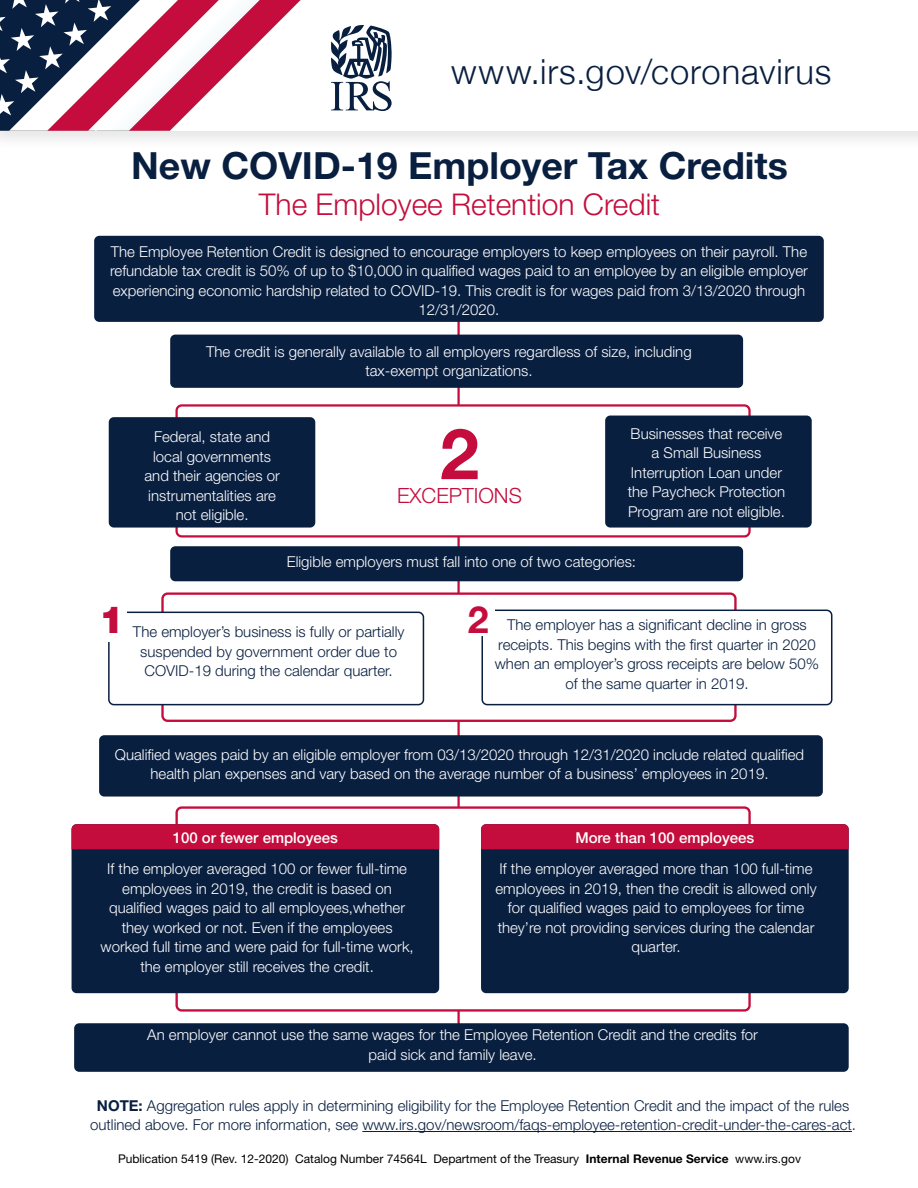
<style>
.page{position:relative;width:918px;height:1188px;background:#fff}
.page>*{position:absolute;margin:0;border:0;box-sizing:border-box;transform-origin:0 0}
.t1{font:700 70.5px "Helvetica Neue LT Std";color:#c40d3c}
.t2{font:700 37.5px "Helvetica Neue LT Std";color:#091f40}
.t3{font:900 37.5px "Helvetica Neue LT Std";color:#c40d3c}
.t4{font:700 37.5px "Helvetica Neue LT Std";color:#c40d3c}
.t5{font:300 34.5px "Helvetica Neue";letter-spacing:.025em;color:#091f40}
.t6{font:300 30px "Helvetica Neue LT Std";color:#c40d3c}
.t7{font:300 21px "Helvetica Neue LT Std";color:#c40d3c}
.t8{font:300 15px/19.5px "Helvetica Neue LT Std";color:#fff;text-align:center}
.t9{font:300 15px/19.5px "Helvetica Neue LT Std";color:#091f40;text-align:center}
.t10{font:500 15px "Helvetica Neue LT Std";color:#fff}
.t11{font:12px "Helvetica Neue LT Std";color:#000}
.s1{font-weight:700}
</style>
<div class="page">
<hr style="left:457px;top:286px;width:3px;height:771px;background:#c40d3c">
<div style="left:177px;top:808px;width:573px;height:202px;background:#fff;border-radius:5px"></div>
<div style="left:175px;top:806px;width:576px;height:206px;border:2px solid #c40d3c;border-radius:5px"></div>
<div style="left:163px;top:594px;width:572px;height:127px;background:#fff;border-radius:5px"></div>
<div style="left:161px;top:592px;width:576px;height:130px;border:2px solid #c40d3c;border-radius:5px"></div>
<div style="left:177px;top:405px;width:573px;height:131px;background:#fff;border-radius:5px"></div>
<div style="left:175px;top:404px;width:576px;height:134px;border:2px solid #c40d3c;border-radius:5px"></div>
<div style="left:109px;top:612px;width:314px;height:93px;background:#fff;border-radius:5px"></div>
<div style="left:108px;top:612px;width:316px;height:93px;border:2px solid #091f40;border-radius:5px"></div>
<div style="left:109px;top:417px;width:206px;height:111px;background:#091f40;border-radius:5px"></div>
<div style="left:0;top:0;width:918px;height:151px;background:#f5f5f5"></div>
<div style="left:0;top:0;width:918px;height:131px;background:#fff"></div>
<svg style="left:0;top:0;width:301px;height:131px"></svg>
<svg style="left:331px;top:25px;width:61px;height:86px"></svg>
<div style="left:94px;top:236px;width:730px;height:86px;background:#091f40;border-radius:5px"></div>
<div style="left:170px;top:335px;width:573px;height:53px;background:#091f40;border-radius:5px"></div>
<div style="left:605px;top:416px;width:207px;height:112px;background:#091f40;border-radius:5px"></div>
<div style="left:170px;top:546px;width:573px;height:35px;background:#091f40;border-radius:5px"></div>
<div style="left:99px;top:735px;width:724px;height:62px;background:#091f40;border-radius:5px"></div>
<div style="left:99px;top:607px;width:27px;height:35px;background:#fff"></div>
<div style="left:482px;top:610px;width:350px;height:95px;background:#fff;border-radius:5px"></div>
<div style="left:481px;top:610px;width:351px;height:95px;border:2px solid #091f40;border-radius:5px"></div>
<div style="left:468px;top:607px;width:27px;height:29px;background:#fff"></div>
<div style="left:72px;top:824px;width:367px;height:169px;background:#091f40;border-radius:5px"></div>
<div style="left:481px;top:824px;width:368px;height:169px;background:#091f40;border-radius:5px"></div>
<div style="left:72px;top:824px;width:367px;height:25px;background:#c40d3c"></div>
<div style="left:481px;top:824px;width:368px;height:25px;background:#c40d3c"></div>
<div style="left:74px;top:1023px;width:775px;height:49px;background:#091f40;border-radius:5px"></div>
<hr style="left:362px;top:1131px;width:490px;height:1px;background:#091f40">
<h3 class="t5" style="left:451px;top:44px;width:382px">www.irs.gov/coronavirus</h3>
<h1 class="t2" style="left:131px;top:142px;width:658px">New COVID-19 Employer Tax Credits</h1>
<h2 class="t6" style="left:259px;top:186px;width:403px">The Employee Retention Credit</h2>
<p class="t8" style="left:110px;top:241px;width:699px">The Employee Retention Credit is designed to encourage employers to keep employees on their payroll. The refundable tax credit is 50% of up to $10,000 in qualified wages paid to an employee by an eligible employer experiencing economic hardship related to COVID-19. This credit is for wages paid from 3/13/2020 through 12/31/2020.</p>
<p class="t8" style="left:206px;top:341px;width:487px">The credit is generally available to all employers regardless of size, including tax-exempt organizations.</p>
<p class="t8" style="left:145px;top:427px;width:137px">Federal, state and local governments and their agencies or instrumentalities are not eligible.</p>
<p class="t8" style="left:628px;top:423px;width:159px">Businesses that receive a Small Business<br>Interruption Loan under the Paycheck Protection<br>Program are not eligible.</p>
<h3 class="t1" style="left:440px;top:410px;width:41px">2</h3>
<h3 class="t7" style="left:397px;top:483px;width:126px">EXCEPTIONS</h3>
<p class="t8" style="left:287px;top:551px;width:351px">Eligible employers must fall into one of two categories:</p>
<h4 class="t3" style="left:99px;top:598px;width:27px">1</h4>
<h4 class="t4" style="left:468px;top:597px;width:22px">2</h4>
<p class="t9" style="left:495px;top:615px;width:326px">The employer has a significant decline in gross receipts. This begins with the first quarter in 2020 when an employer’s gross receipts are below 50% of the same quarter in 2019.</p>
<p class="t9" style="left:133px;top:622px;width:273px">The employer’s business is fully or partially suspended by government order due to<br>COVID-19 during the calendar quarter.</p>
<p class="t8" style="left:115px;top:744px;width:691px">Qualified wages paid by an eligible employer from 03/13/2020 through 12/31/2020 include related qualified health plan expenses and vary based on the average number of a business’ employees in 2019.</p>
<p class="t10" style="left:173px;top:828px;width:167px">100 or fewer employees</p>
<p class="t10" style="left:575px;top:828px;width:180px">More than 100 employees</p>
<p class="t8" style="left:495px;top:859px;width:323px">If the employer averaged more than 100 full-time employees in 2019, then the credit is allowed only for qualified wages paid to employees for time they’re not providing services during the calendar quarter.</p>
<p class="t8" style="left:101px;top:859px;width:315px">If the employer averaged 100 or fewer full-time employees in 2019, the credit is based on qualified wages paid to all employees,whether they worked or not. Even if the employees worked full time and were paid for full-time work, the employer still receives the credit.</p>
<p class="t8" style="left:147px;top:1025px;width:612px">An employer cannot use the same wages for the Employee Retention Credit and the credits for paid sick and family leave.</p>
<p class="t9" style="left:90px;top:1095px;width:768px"><span class="s1">NOTE:</span> Aggregation rules apply in determining eligibility for the Employee Retention Credit and the impact of the rules outlined above. For more information, see www.irs.gov/newsroom/faqs-employee-retention-credit-under-the-cares-act.</p>
<p class="t11" style="left:118px;top:1151px;width:310px">Publication 5419 (Rev. 12-2020) Catalog Number 74564L</p>
<p class="t11" style="left:433px;top:1151px;width:369px">Department of the Treasury <span class="s1">Internal Revenue Service</span> www.irs.gov</p>
</div>
